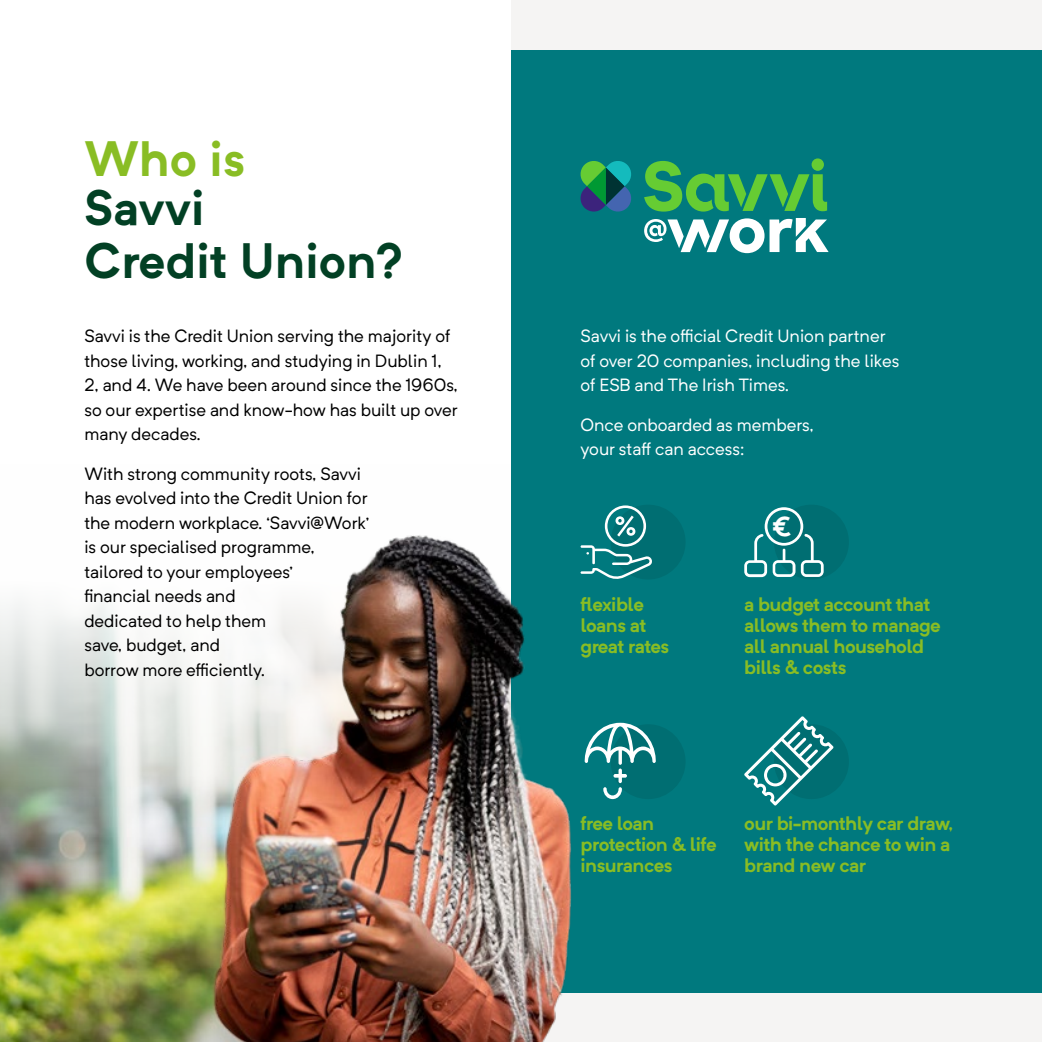
<style>
.page{position:relative;width:1042px;height:1042px;background:#fff}
.page>*{position:absolute;margin:0;border:0;box-sizing:border-box;transform-origin:0 0}
.t1{font:700 49px/52.5px "Neutrif Pro";color:#024024}
.t2{font:700 49px "Neutrif Pro";color:#89bd24}
.t3{font:700 27.12px "Neutrif Pro";color:#fff}
.t4{font:700 19.25px/21px "Neutrif Pro";letter-spacing:-.03em;color:#89bd24}
.t5{font:17.5px/24.5px "Neutrif Pro";color:#000}
.t6{font:17.5px/24.5px "Neutrif Pro";color:#fff}
</style>
<div class="page">
<img style="left:0;top:603px;width:153px;height:439px">
<div style="left:511px;top:0;width:531px;height:1042px;background:#f5f4f3"></div>
<div style="left:511px;top:50px;width:531px;height:942px;background:#00797e"></div>
<div style="left:774px;top:505px;width:75px;height:74px;background:#006e72;border-radius:50%"></div>
<div style="left:774px;top:724px;width:75px;height:75px;background:#006e72;border-radius:50%"></div>
<div style="left:611px;top:505px;width:74px;height:74px;background:#006e72;border-radius:50%"></div>
<div style="left:611px;top:724px;width:74px;height:75px;background:#006e72;border-radius:50%"></div>
<svg style="left:580px;top:161px;width:51px;height:51px;background:#237a6e"></svg>
<svg style="left:644px;top:161px;width:183px;height:51px"></svg>
<div style="left:811px;top:158px;width:13px;height:13px;background:#6c3;border-radius:50%"></div>
<svg style="left:644px;top:218px;width:184px;height:35px"></svg>
<img style="left:153px;top:535px;width:499px;height:507px">
<svg style="left:585px;top:723px;width:71px;height:76px"></svg>
<svg style="left:580px;top:505px;width:72px;height:75px"></svg>
<svg style="left:744px;top:716px;width:89px;height:89px"></svg>
<svg style="left:744px;top:507px;width:79px;height:70px"></svg>
<h1 class="t2" style="left:84px;top:126px;width:162px">Who is</h1>
<h1 class="t1" style="left:84px;top:180px;width:322px">Savvi<br>Credit Union?</h1>
<p class="t5" style="left:84px;top:324px;width:375px">Savvi is the Credit Union serving the majority of those living, working, and studying in Dublin 1, 2, and 4. We have been around since the 1960s, so our expertise and know-how has built up over many decades.</p>
<p class="t5" style="left:84px;top:461px;width:286px">With strong community roots, Savvi has evolved into the Credit Union for the modern workplace. ‘Savvi@Work’ is our specialised programme, tailored to your employees’<br>financial needs and<br>dedicated to help them<br>save, budget, and<br>borrow more efficiently.</p>
<p class="t6" style="left:580px;top:324px;width:320px">Savvi is the official Credit Union partner of over 20 companies, including the likes of ESB and The Irish Times.</p>
<p class="t6" style="left:580px;top:412px;width:235px">Once onboarded as members, your staff can access:</p>
<p class="t4" style="left:580px;top:593px;width:90px">flexible loans at great rates</p>
<h2 class="t3" style="left:771px;top:508px;width:22px">€</h2>
<p class="t4" style="left:744px;top:593px;width:198px">a budget account that allows them to manage all annual household bills &amp; costs</p>
<p class="t4" style="left:580px;top:812px;width:138px">free loan protection &amp; life insurances</p>
<p class="t4" style="left:744px;top:812px;width:211px">our bi-monthly car draw, with the chance to win a brand new car</p>
</div>
